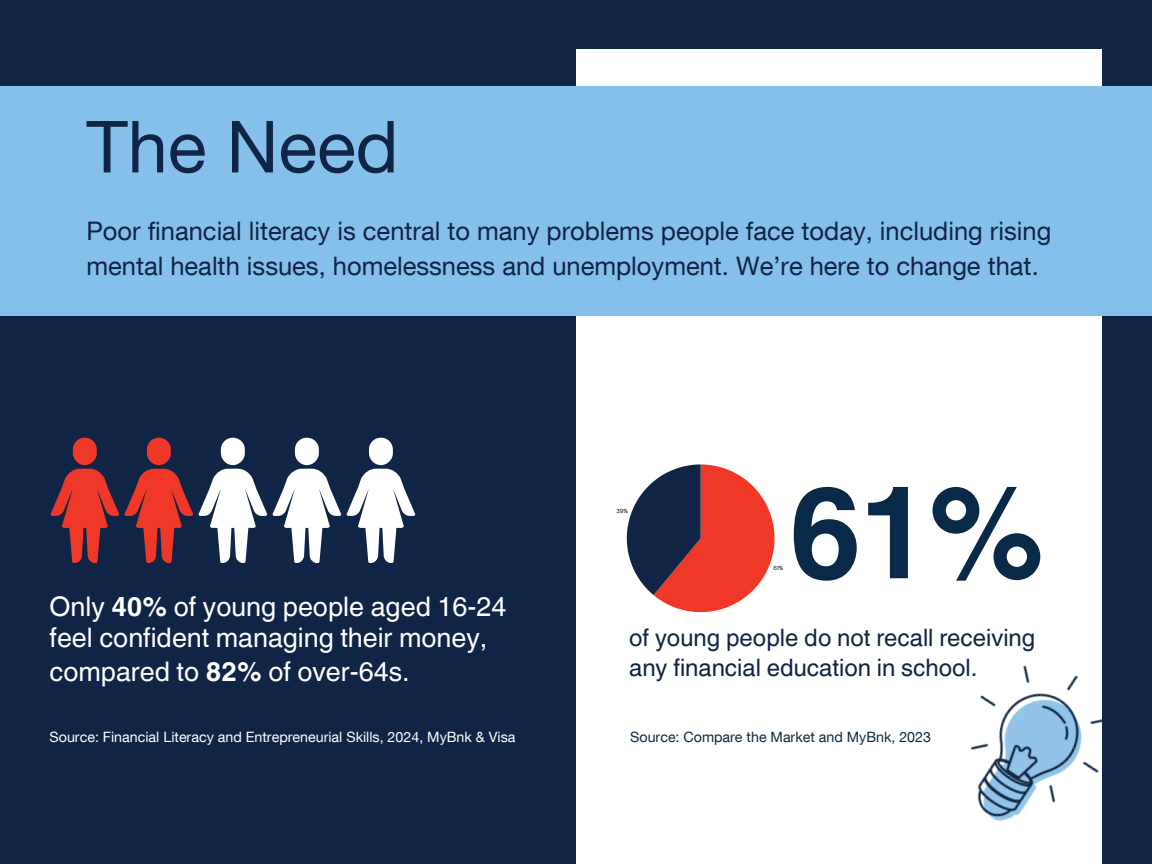
<style>
.page{position:relative;width:1152px;height:864px;background:#102445}
.page>*{position:absolute;margin:0;border:0;box-sizing:border-box;transform-origin:0 0}
.t1{font:700 128.55px "Helvetica World";color:#082947}
.t2{font:72px "Helvetica Neue LT Com";color:#102445}
.t3{font:27px/32.7px "Helvetica World";color:#fff}
.t4{font:25.5px/34.8px "Helvetica Neue LT Com";color:#102445}
.t5{font:24px/30.3px "Helvetica World";color:#102445}
.t6{font:14.25px "Helvetica Neue LT Com";color:#fff}
.t7{font:14.25px "Helvetica Neue LT Com";color:#082947}
.t8{font:5.85px "DM Sans";color:#000}
.s1{font-weight:700}
</style>
<div class="page">
<div style="left:576px;top:49px;width:525px;height:815px;background:#fff"></div>
<div style="left:0;top:86px;width:1152px;height:230px;background:#84c0e9"></div>
<svg style="left:50px;top:438px;width:365px;height:125px"></svg>
<svg style="left:627px;top:464px;width:148px;height:148px"></svg>
<img style="left:970px;top:657px;width:132px;height:182px">
<h1 class="t2" style="left:86px;top:121px;width:314px">The Need</h1>
<p class="t4" style="left:86px;top:218px;width:966px">Poor financial literacy is central to many problems people face today, including rising mental health issues, homelessness and unemployment. We’re here to change that.</p>
<h4 class="t3" style="left:50px;top:590px;width:459px">Only <span class="s1">40%</span> of young people aged 16-24 feel confident managing their money, compared to <span class="s1">82%</span> of over-64s.</h4>
<p class="t6" style="left:50px;top:732px;width:467px">Source: Financial Literacy and Entrepreneurial Skills, 2024, MyBnk &amp; Visa</p>
<p class="t8" style="left:616px;top:508px;width:13px">39%</p>
<p class="t8" style="left:774px;top:564px;width:11px">61%</p>
<h3 class="t1" style="left:789px;top:428px;width:258px">61%</h3>
<p class="t5" style="left:629px;top:622px;width:408px">of young people do not recall receiving any financial education in school.</p>
<h2 class="t7" style="left:630px;top:732px;width:302px">Source: Compare the Market and MyBnk, 2023</h2>
</div>
